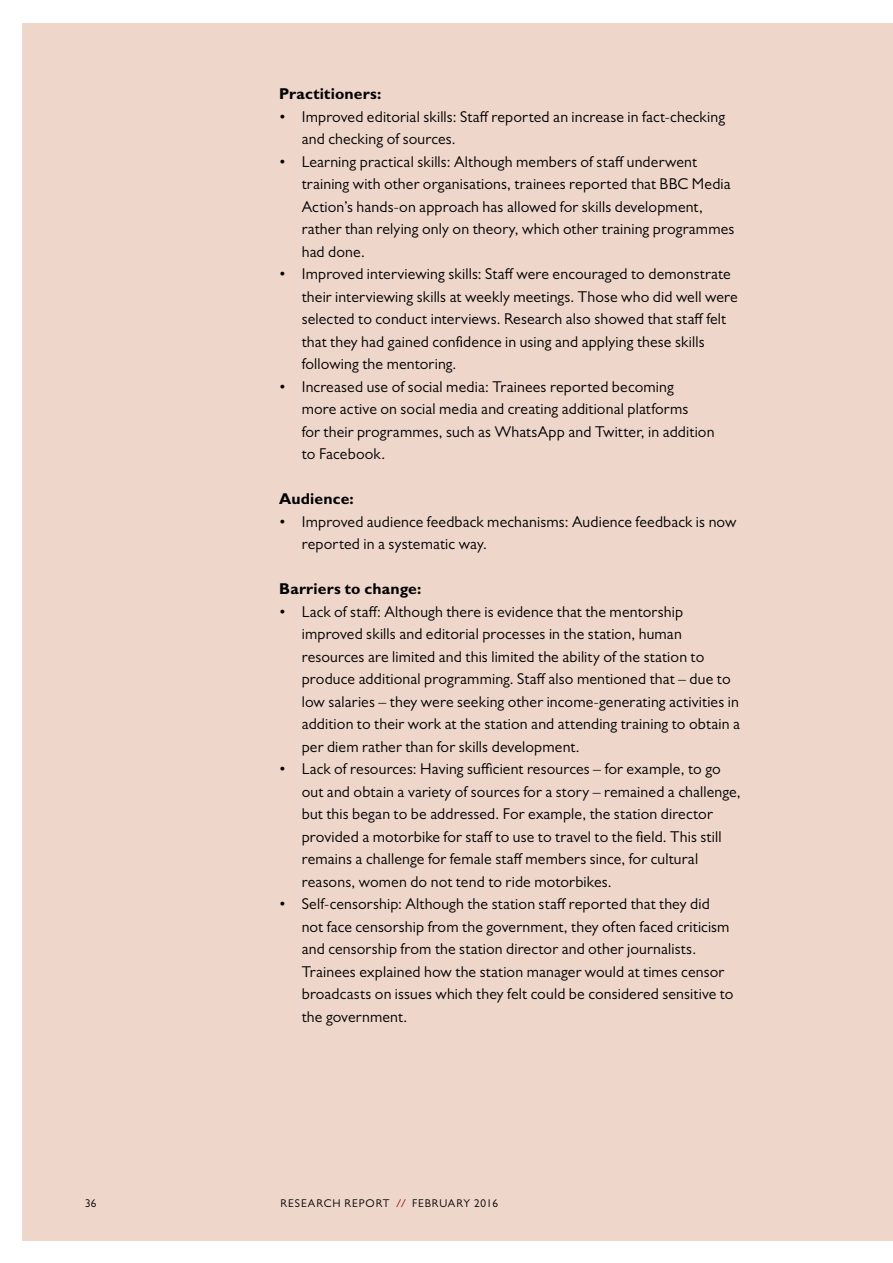
<style>
.page{position:relative;width:893px;height:1263px;background:#fff}
.page>*{position:absolute;margin:0;border:0;box-sizing:border-box;transform-origin:0 0}
.t1{font:15.75px/22.5px "Gill Sans MT Pro";letter-spacing:.01em;color:#000}
.t2{font:700 15.75px "Gill Sans MT Pro";letter-spacing:.01em;color:#000}
.t3{font:11.25px "Gill Sans MT Pro";letter-spacing:.085em;color:#000}
.s1{color:#8b0307}
</style>
<div class="page">
<div style="left:22px;top:23px;width:871px;height:1217px;background:#eed6cb"></div>
<p class="t2" style="left:279px;top:84px;width:104px">Practitioners:</p>
<p class="t1" style="left:302px;top:105px;width:425px;text-indent:-23px">• Improved editorial skills: Staff reported an increase in fact-checking and checking of sources.</p>
<p class="t1" style="left:302px;top:150px;width:434px;text-indent:-23px">• Learning practical skills: Although members of staff underwent training with other organisations, trainees reported that BBC Media Action’s hands-on approach has allowed for skills development, rather than relying only on theory, which other training programmes had done.</p>
<p class="t1" style="left:302px;top:262px;width:437px;text-indent:-23px">• Improved interviewing skills: Staff were encouraged to demonstrate their interviewing skills at weekly meetings. Those who did well were selected to conduct interviews. Research also showed that staff felt that they had gained confidence in using and applying these skills following the mentoring.</p>
<p class="t1" style="left:302px;top:375px;width:414px;text-indent:-23px">• Increased use of social media: Trainees reported becoming<br>more active on social media and creating additional platforms<br>for their programmes, such as WhatsApp and Twitter, in addition to Facebook.</p>
<p class="t2" style="left:279px;top:489px;width:76px">Audience:</p>
<p class="t1" style="left:302px;top:510px;width:436px;text-indent:-23px">• Improved audience feedback mechanisms: Audience feedback is now reported in a systematic way.</p>
<p class="t2" style="left:279px;top:579px;width:144px">Barriers to change:</p>
<p class="t1" style="left:302px;top:600px;width:440px;text-indent:-23px">• Lack of staff: Although there is evidence that the mentorship improved skills and editorial processes in the station, human resources are limited and this limited the ability of the station to produce additional programming. Staff also mentioned that – due to low salaries – they were seeking other income-generating activities in addition to their work at the station and attending training to obtain a per diem rather than for skills development.</p>
<p class="t1" style="left:302px;top:758px;width:440px;text-indent:-23px">• Lack of resources: Having sufficient resources – for example, to go out and obtain a variety of sources for a story – remained a challenge, but this began to be addressed. For example, the station director provided a motorbike for staff to use to travel to the field. This still remains a challenge for female staff members since, for cultural reasons, women do not tend to ride motorbikes.</p>
<p class="t1" style="left:302px;top:893px;width:433px;text-indent:-23px">• Self-censorship: Although the station staff reported that they did not face censorship from the government, they often faced criticism and censorship from the station director and other journalists.<br>Trainees explained how the station manager would at times censor broadcasts on issues which they felt could be considered sensitive to the government.</p>
<p class="t3" style="left:85px;top:1196px;width:13px">36</p>
<p class="t3" style="left:281px;top:1196px;width:219px">RESEARCH REPORT <span class="s1">//</span> FEBRUARY 2016</p>
</div>
